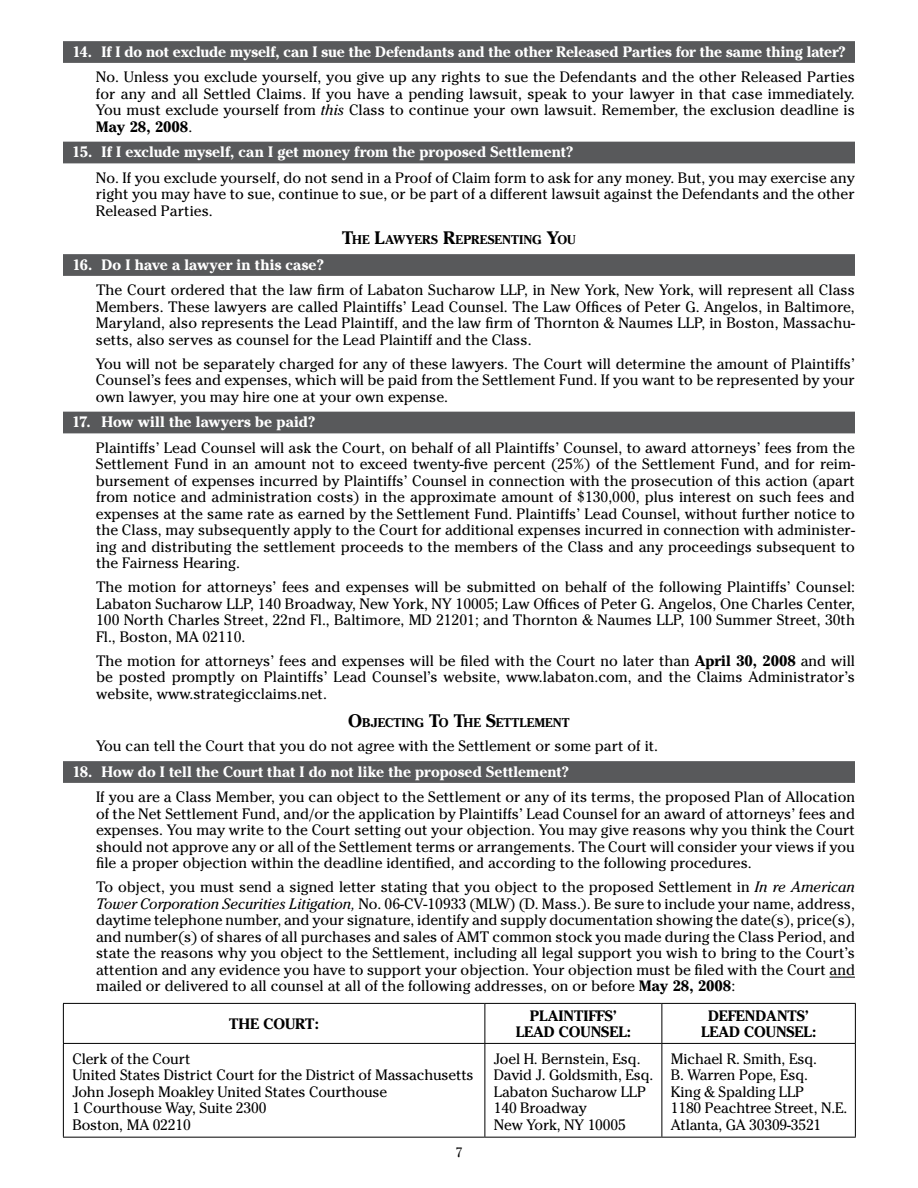
<style>
.page{position:relative;width:918px;height:1188px;background:#fff}
.page>*{position:absolute;margin:0;border:0;box-sizing:border-box;transform-origin:0 0}
.t1{font:15px/16.5px "Cheltenham";color:#000;text-align:justify}
.t2{font:700 15px "Cheltenham";letter-spacing:-.005em;color:#fff}
.t3{font:700 15px "Cheltenham";color:#000}
.t4{font:13.5px "Cheltenham";color:#000}
.t5{font:700 12.6px "Cheltenham";letter-spacing:.01em;color:#000}
.s1{font-style:italic}
.s2{font-weight:700}
.s3{font-size:18px}
</style>
<div class="page">
<div style="left:63px;top:41px;width:792px;height:22px;background:#58595b"></div>
<div style="left:63px;top:142px;width:792px;height:21px;background:#58595b"></div>
<div style="left:63px;top:254px;width:792px;height:22px;background:#58595b"></div>
<div style="left:63px;top:412px;width:792px;height:21px;background:#58595b"></div>
<div style="left:63px;top:761px;width:792px;height:22px;background:#58595b"></div>
<svg style="left:830px;top:977px;width:25px;height:1px"></svg>
<hr style="left:63px;top:1003px;width:422px;height:1px;background:#000">
<hr style="left:63px;top:1004px;width:1px;height:39px;background:#000">
<hr style="left:485px;top:1003px;width:177px;height:1px;background:#000">
<hr style="left:484px;top:1004px;width:1px;height:39px;background:#000">
<hr style="left:662px;top:1003px;width:194px;height:1px;background:#000">
<hr style="left:662px;top:1004px;width:1px;height:39px;background:#000">
<hr style="left:855px;top:1004px;width:1px;height:39px;background:#000">
<hr style="left:63px;top:1043px;width:422px;height:1px;background:#000">
<hr style="left:63px;top:1044px;width:1px;height:93px;background:#000">
<hr style="left:485px;top:1043px;width:177px;height:1px;background:#000">
<hr style="left:484px;top:1044px;width:1px;height:93px;background:#000">
<hr style="left:662px;top:1043px;width:194px;height:1px;background:#000">
<hr style="left:662px;top:1044px;width:1px;height:93px;background:#000">
<hr style="left:855px;top:1044px;width:1px;height:93px;background:#000">
<hr style="left:63px;top:1137px;width:422px;height:1px;background:#000">
<hr style="left:485px;top:1137px;width:177px;height:1px;background:#000">
<hr style="left:662px;top:1137px;width:194px;height:1px;background:#000">
<p class="t2" style="left:72px;top:42px;width:775px">14. If I do not exclude myself, can I sue the Defendants and the other Released Parties for the same thing later?</p>
<p class="t1" style="left:96px;top:69px;width:761px">No. Unless you exclude yourself, you give up any rights to sue the Defendants and the other Released Parties for any and all Settled Claims. If you have a pending lawsuit, speak to your lawyer in that case immediately.<br>You must exclude yourself from <span class="s1">this</span> Class to continue your own lawsuit. Remember, the exclusion deadline is <span class="s2">May 28, 2008</span>.</p>
<p class="t2" style="left:72px;top:143px;width:503px">15. If I exclude myself, can I get money from the proposed Settlement?</p>
<p class="t1" style="left:96px;top:169px;width:760px">No. If you exclude yourself, do not send in a Proof of Claim form to ask for any money. But, you may exercise any right you may have to sue, continue to sue, or be part of a different lawsuit against the Defendants and the other Released Parties.</p>
<p class="t5" style="left:342px;top:232px;width:235px"><span class="s3">T</span>HE <span class="s3">L</span>AWYERS <span class="s3">R</span>EPRESENTING <span class="s3">Y</span>OU</p>
<p class="t2" style="left:72px;top:255px;width:254px">16. Do I have a lawyer in this case?</p>
<p class="t1" style="left:96px;top:282px;width:761px">The Court ordered that the law firm of Labaton Sucharow LLP, in New York, New York, will represent all Class Members. These lawyers are called Plaintiffs’ Lead Counsel. The Law Offices of Peter G. Angelos, in Baltimore, Maryland, also represents the Lead Plaintiff, and the law firm of Thornton &amp; Naumes LLP, in Boston, Massachu&shy;setts, also serves as counsel for the Lead Plaintiff and the Class.</p>
<p class="t1" style="left:96px;top:355px;width:761px">You will not be separately charged for any of these lawyers. The Court will determine the amount of Plaintiffs’ Counsel’s fees and expenses, which will be paid from the Settlement Fund. If you want to be represented by your own lawyer, you may hire one at your own expense.</p>
<p class="t2" style="left:72px;top:413px;width:245px">17. How will the lawyers be paid?</p>
<p class="t1" style="left:96px;top:439px;width:761px">Plaintiffs’ Lead Counsel will ask the Court, on behalf of all Plaintiffs’ Counsel, to award attorneys’ fees from the Settlement Fund in an amount not to exceed twenty-five percent (25%) of the Settlement Fund, and for reim&shy;bursement of expenses incurred by Plaintiffs’ Counsel in connection with the prosecution of this action (apart from notice and administration costs) in the approximate amount of $130,000, plus interest on such fees and expenses at the same rate as earned by the Settlement Fund. Plaintiffs’ Lead Counsel, without further notice to the Class, may subsequently apply to the Court for additional expenses incurred in connection with administer&shy;ing and distributing the settlement proceeds to the members of the Class and any proceedings subsequent to the Fairness Hearing.</p>
<p class="t1" style="left:96px;top:579px;width:761px">The motion for attorneys’ fees and expenses will be submitted on behalf of the following Plaintiffs’ Counsel:<br>Labaton Sucharow LLP, 140 Broadway, New York, NY 10005; Law Offices of Peter G. Angelos, One Charles Center, 100 North Charles Street, 22nd Fl., Baltimore, MD 21201; and Thornton &amp; Naumes LLP, 100 Summer Street, 30th Fl., Boston, MA 02110.</p>
<p class="t1" style="left:96px;top:652px;width:761px">The motion for attorneys’ fees and expenses will be filed with the Court no later than <span class="s2">April 30, 2008</span> and will be posted promptly on Plaintiffs’ Lead Counsel’s website, www.labaton.com, and the Claims Administrator’s website, www.strategicclaims.net.</p>
<p class="t5" style="left:348px;top:715px;width:223px"><span class="s3">O</span>BJECTING <span class="s3">T</span>O <span class="s3">T</span>HE <span class="s3">S</span>ETTLEMENT</p>
<p class="t1" style="left:96px;top:738px;width:564px">You can tell the Court that you do not agree with the Settlement or some part of it.</p>
<p class="t2" style="left:72px;top:762px;width:499px">18. How do I tell the Court that I do not like the proposed Settlement?</p>
<p class="t1" style="left:96px;top:789px;width:761px">If you are a Class Member, you can object to the Settlement or any of its terms, the proposed Plan of Allocation of the Net Settlement Fund, and/or the application by Plaintiffs’ Lead Counsel for an award of attorneys’ fees and expenses. You may write to the Court setting out your objection. You may give reasons why you think the Court should not approve any or all of the Settlement terms or arrangements. The Court will consider your views if you file a proper objection within the deadline identified, and according to the following procedures.</p>
<p class="t1" style="left:96px;top:879px;width:761px">To object, you must send a signed letter stating that you object to the proposed Settlement in <span class="s1">In re American Tower Corporation Securities Litigation,</span> No. 06-CV-10933 (MLW) (D. Mass.). Be sure to include your name, address, daytime telephone number, and your signature, identify and supply documentation showing the date(s), price(s), and number(s) of shares of all purchases and sales of AMT common stock you made during the Class Period, and state the reasons why you object to the Settlement, including all legal support you wish to bring to the Court’s attention and any evidence you have to support your objection. Your objection must be filed with the Court and mailed or delivered to all counsel at all of the following addresses, on or before <span class="s2">May 28, 2008</span>:</p>
<p class="t3" style="left:229px;top:1015px;width:11px">The</p>
<p class="t3" style="left:263px;top:1015px;width:57px">Court:</p>
<p class="t3" style="left:530px;top:1007px;width:89px">Plaintiffs’</p>
<p class="t3" style="left:516px;top:1023px;width:11px">Lea</p>
<p class="t3" style="left:544px;top:1023px;width:88px">d Counsel:</p>
<p class="t3" style="left:708px;top:1007px;width:11px">Defe</p>
<p class="t3" style="left:745px;top:1007px;width:66px">ndants’</p>
<p class="t3" style="left:701px;top:1023px;width:11px">Lea</p>
<p class="t3" style="left:729px;top:1023px;width:88px">d Counsel:</p>
<p class="t1" style="left:72px;top:1050px;width:403px;text-align:left">Clerk of the Court<br>United States District Court for the District of Massachusetts John Joseph Moakley United States Courthouse<br>1 Courthouse Way, Suite 2300<br>Boston, MA 02210</p>
<p class="t1" style="left:494px;top:1050px;width:161px;text-align:left">Joel H. Bernstein, Esq.<br>David J. Goldsmith, Esq.<br>Labaton Sucharow LLP<br>140 Broadway<br>New York, NY 10005</p>
<p class="t1" style="left:671px;top:1050px;width:178px;text-align:left">Michael R. Smith, Esq.<br>B. Warren Pope, Esq.<br>King &amp; Spalding LLP<br>1180 Peachtree Street, N.E.<br>Atlanta, GA 30309-3521</p>
<p class="t4" style="left:455px;top:1144px;width:9px">7</p>
</div>
